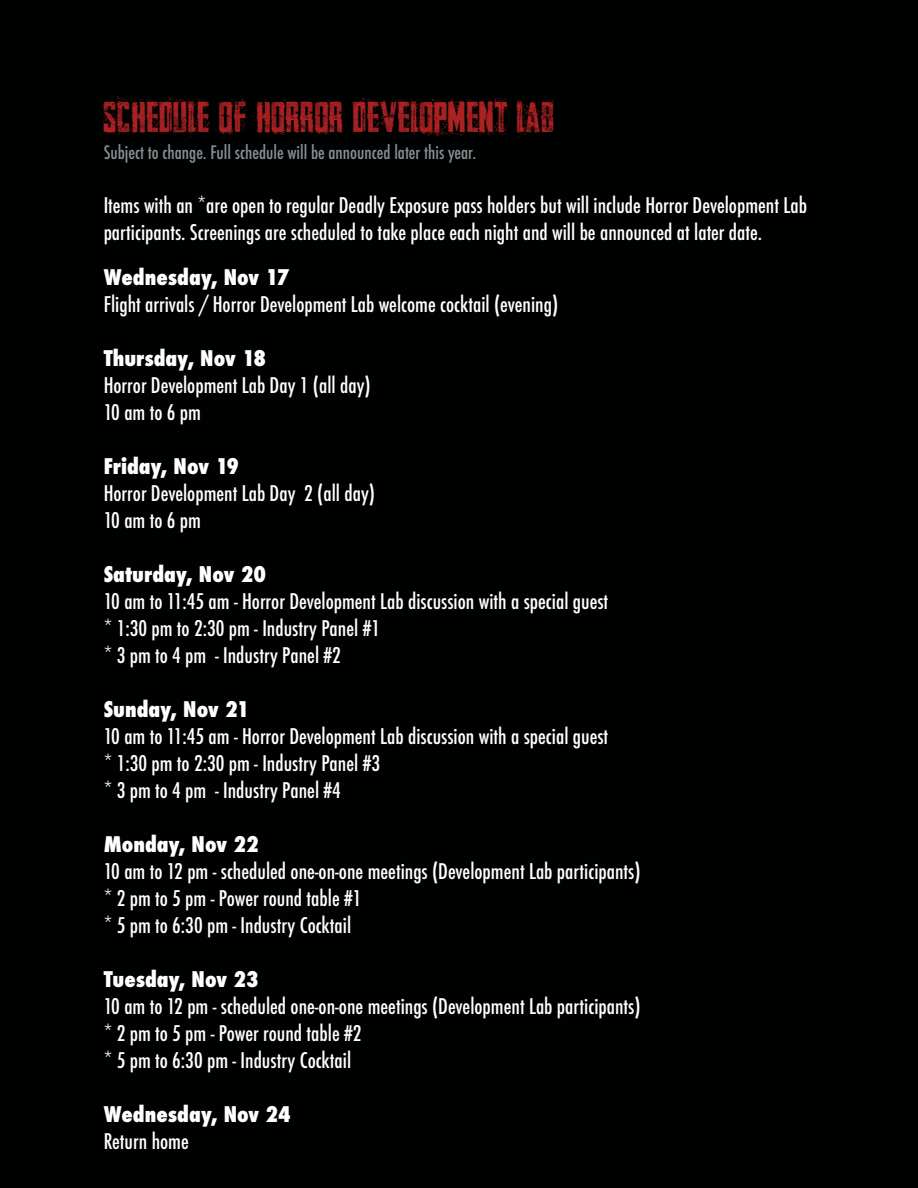
<style>
.page{position:relative;width:918px;height:1188px;background:#000101}
.page>*{position:absolute;margin:0;border:0;box-sizing:border-box;transform-origin:0 0}
.t1{font:36px "CUREOFPAIN";color:#ac2223}
.t2{font:500 condensed 21px/27px "Futura";color:#fff}
.t3{font:800 condensed 21px "Futura";color:#fff}
.t4{font:500 condensed 18px "Futura";color:#868f94}
</style>
<div class="page">
<h1 class="t1" style="left:104px;top:95px;width:453px">SCHEDULE OF HORROR DEVELOPMENT LAB</h1>
<p class="t4" style="left:104px;top:141px;width:374px">Subject to change. Full schedule will be announced later this year.</p>
<p class="t2" style="left:104px;top:192px;width:705px">Items with an *are open to regular Deadly Exposure pass holders but will include Horror Development Lab participants. Screenings are scheduled to take place each night and will be announced at later date.</p>
<p class="t3" style="left:104px;top:263px;width:187px">Wednesday, Nov 17</p>
<p class="t2" style="left:104px;top:291px;width:456px">Flight arrivals / Horror Development Lab welcome cocktail (evening)</p>
<p class="t3" style="left:104px;top:344px;width:164px">Thursday, Nov 18</p>
<p class="t2" style="left:104px;top:372px;width:269px">Horror Development Lab Day 1 (all day)<br>10 am to 6 pm</p>
<p class="t3" style="left:104px;top:452px;width:137px">Friday, Nov 19</p>
<p class="t2" style="left:104px;top:480px;width:273px">Horror Development Lab Day 2 (all day)<br>10 am to 6 pm</p>
<p class="t3" style="left:104px;top:560px;width:164px">Saturday, Nov 20</p>
<p class="t2" style="left:104px;top:588px;width:506px">10 am to 11:45 am - Horror Development Lab discussion with a special guest * 1:30 pm to 2:30 pm - Industry Panel #1<br>* 3 pm to 4 pm - Industry Panel #2</p>
<p class="t3" style="left:104px;top:695px;width:147px">Sunday, Nov 21</p>
<p class="t2" style="left:104px;top:723px;width:506px">10 am to 11:45 am - Horror Development Lab discussion with a special guest * 1:30 pm to 2:30 pm - Industry Panel #3<br>* 3 pm to 4 pm - Industry Panel #4</p>
<p class="t3" style="left:104px;top:830px;width:156px">Monday, Nov 22</p>
<p class="t2" style="left:104px;top:858px;width:538px">10 am to 12 pm - scheduled one-on-one meetings (Development Lab participants) * 2 pm to 5 pm - Power round table #1<br>* 5 pm to 6:30 pm - Industry Cocktail</p>
<p class="t3" style="left:104px;top:965px;width:157px">Tuesday, Nov 23</p>
<p class="t2" style="left:104px;top:993px;width:538px">10 am to 12 pm - scheduled one-on-one meetings (Development Lab participants) * 2 pm to 5 pm - Power round table #2<br>* 5 pm to 6:30 pm - Industry Cocktail</p>
<p class="t3" style="left:104px;top:1100px;width:188px">Wednesday, Nov 24</p>
<p class="t2" style="left:104px;top:1128px;width:87px">Return home</p>
</div>
